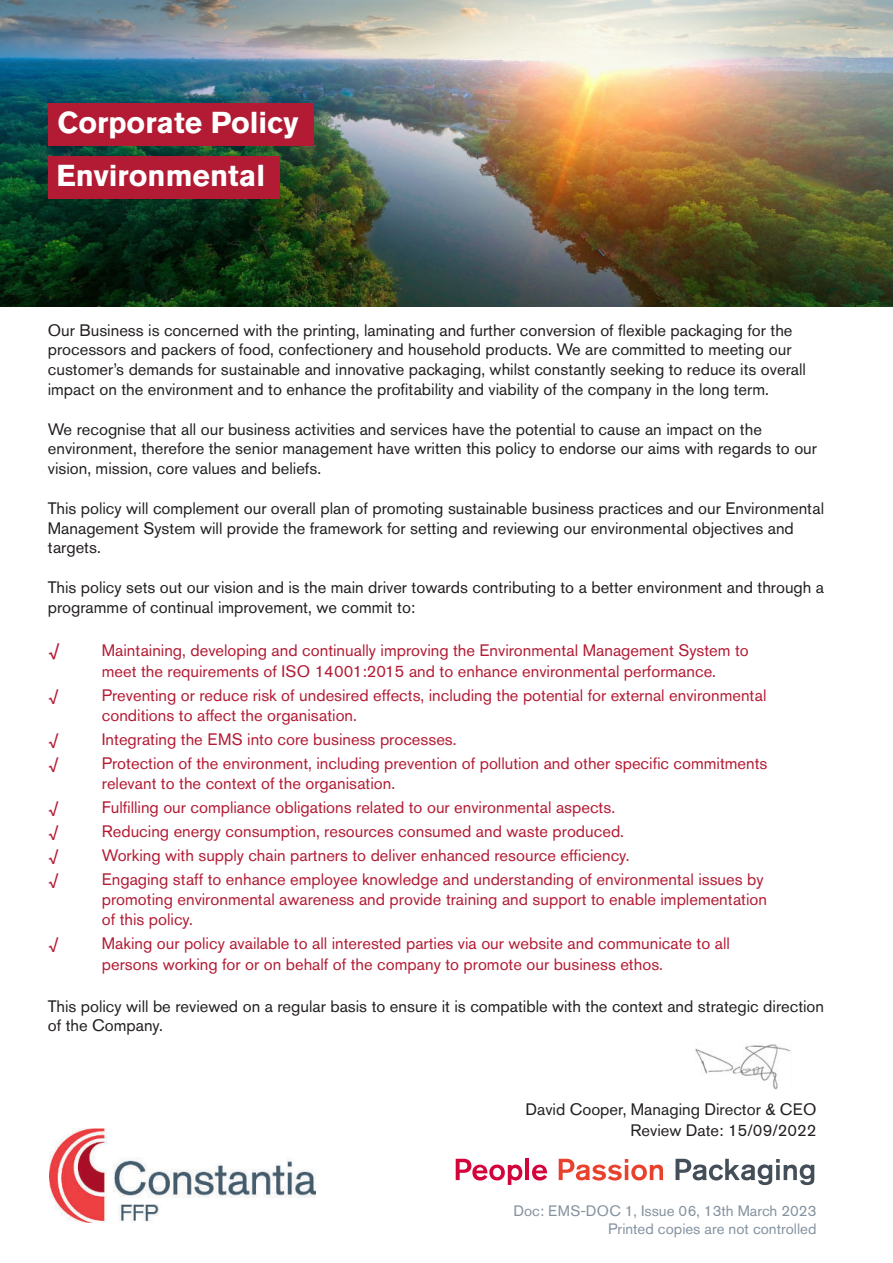
<style>
.page{position:relative;width:893px;height:1263px;background:#fff}
.page>*{position:absolute;margin:0;border:0;box-sizing:border-box;transform-origin:0 0}
.t1{font:700 30px/53.1px "Akzidenz Grotesk Pro";color:#fff}
.t2{font:18px "Akzidenz Grotesk Pro";color:#b31b34}
.t3{font:16.5px/19.8px "Akzidenz Grotesk Pro";color:#231f20}
.t4{font:16.5px/19.8px "Akzidenz Grotesk Pro";color:#b31b34}
.t5{font:15px/18px "Akzidenz Grotesk Pro";color:#84929f;text-align:right}
</style>
<div class="page">
<img style="left:0;top:0;width:893px;height:306px">
<img style="left:695px;top:1044px;width:96px;height:45px">
<img style="left:50px;top:1128px;width:266px;height:94px">
<svg style="left:456px;top:1159px;width:66px;height:26px"></svg>
<hr style="left:525px;top:1159px;width:4px;height:21px;background:#d3033b">
<svg style="left:532px;top:1165px;width:15px;height:15px"></svg>
<svg style="left:559px;top:1159px;width:104px;height:21px"></svg>
<svg style="left:675px;top:1159px;width:139px;height:26px"></svg>
<div style="left:48px;top:103px;width:266px;height:42px;background:#b31b34"></div>
<div style="left:48px;top:156px;width:231px;height:43px;background:#b31b34"></div>
<h1 class="t1" style="left:56px;top:98px;width:244px">Corporate Policy<br>Environmental</h1>
<p class="t3" style="left:48px;top:322px;width:760px">Our Business is concerned with the printing, laminating and further conversion of flexible packaging for the processors and packers of food, confectionery and household products. We are committed to meeting our customer’s demands for sustainable and innovative packaging, whilst constantly seeking to reduce its overall impact on the environment and to enhance the profitability and viability of the company in the long term.</p>
<p class="t3" style="left:48px;top:421px;width:771px">We recognise that all our business activities and services have the potential to cause an impact on the environment, therefore the senior management have written this policy to endorse our aims with regards to our vision, mission, core values and beliefs.</p>
<p class="t3" style="left:48px;top:500px;width:778px">This policy will complement our overall plan of promoting sustainable business practices and our Environmental<br>Management System will provide the framework for setting and reviewing our environmental objectives and targets.</p>
<p class="t3" style="left:48px;top:579px;width:778px">This policy sets out our vision and is the main driver towards contributing to a better environment and through a programme of continual improvement, we commit to:</p>
<p class="t2" style="left:48px;top:643px;width:15px">√</p>
<p class="t4" style="left:102px;top:641px;width:648px;line-height:21px">Maintaining, developing and continually improving the Environmental Management System to meet the requirements of ISO 14001:2015 and to enhance environmental performance.</p>
<p class="t4" style="left:48px;top:687px;width:13px">√</p>
<p class="t4" style="left:102px;top:687px;width:666px">Preventing or reduce risk of undesired effects, including the potential for external environmental conditions to affect the organisation.</p>
<p class="t4" style="left:48px;top:731px;width:13px">√</p>
<p class="t4" style="left:102px;top:731px;width:356px">Integrating the EMS into core business processes.</p>
<p class="t4" style="left:48px;top:755px;width:13px">√</p>
<p class="t4" style="left:102px;top:755px;width:667px">Protection of the environment, including prevention of pollution and other specific commitments relevant to the context of the organisation.</p>
<p class="t4" style="left:48px;top:799px;width:13px">√</p>
<p class="t4" style="left:102px;top:799px;width:515px">Fulfilling our compliance obligations related to our environmental aspects.</p>
<p class="t4" style="left:48px;top:823px;width:13px">√</p>
<p class="t4" style="left:102px;top:823px;width:524px">Reducing energy consumption, resources consumed and waste produced.</p>
<p class="t4" style="left:48px;top:847px;width:13px">√</p>
<p class="t4" style="left:102px;top:847px;width:529px">Working with supply chain partners to deliver enhanced resource efficiency.</p>
<p class="t4" style="left:48px;top:871px;width:13px">√</p>
<p class="t4" style="left:102px;top:871px;width:667px">Engaging staff to enhance employee knowledge and understanding of environmental issues by promoting environmental awareness and provide training and support to enable implementation of this policy.</p>
<p class="t4" style="left:48px;top:935px;width:13px">√</p>
<p class="t4" style="left:102px;top:934px;width:630px;line-height:21.6px">Making our policy available to all interested parties via our website and communicate to all persons working for or on behalf of the company to promote our business ethos.</p>
<p class="t3" style="left:48px;top:998px;width:778px">This policy will be reviewed on a regular basis to ensure it is compatible with the context and strategic direction of the Company.</p>
<p class="t3" style="left:525px;top:1100px;width:292px;line-height:21.6px;text-align:right">David Cooper, Managing Director &amp; CEO<br>Review Date: 15/09/2022</p>
<p class="t5" style="left:513px;top:1203px;width:304px">Doc: EMS-DOC 1, Issue 06, 13th March 2023<br>Printed copies are not controlled</p>
</div>
